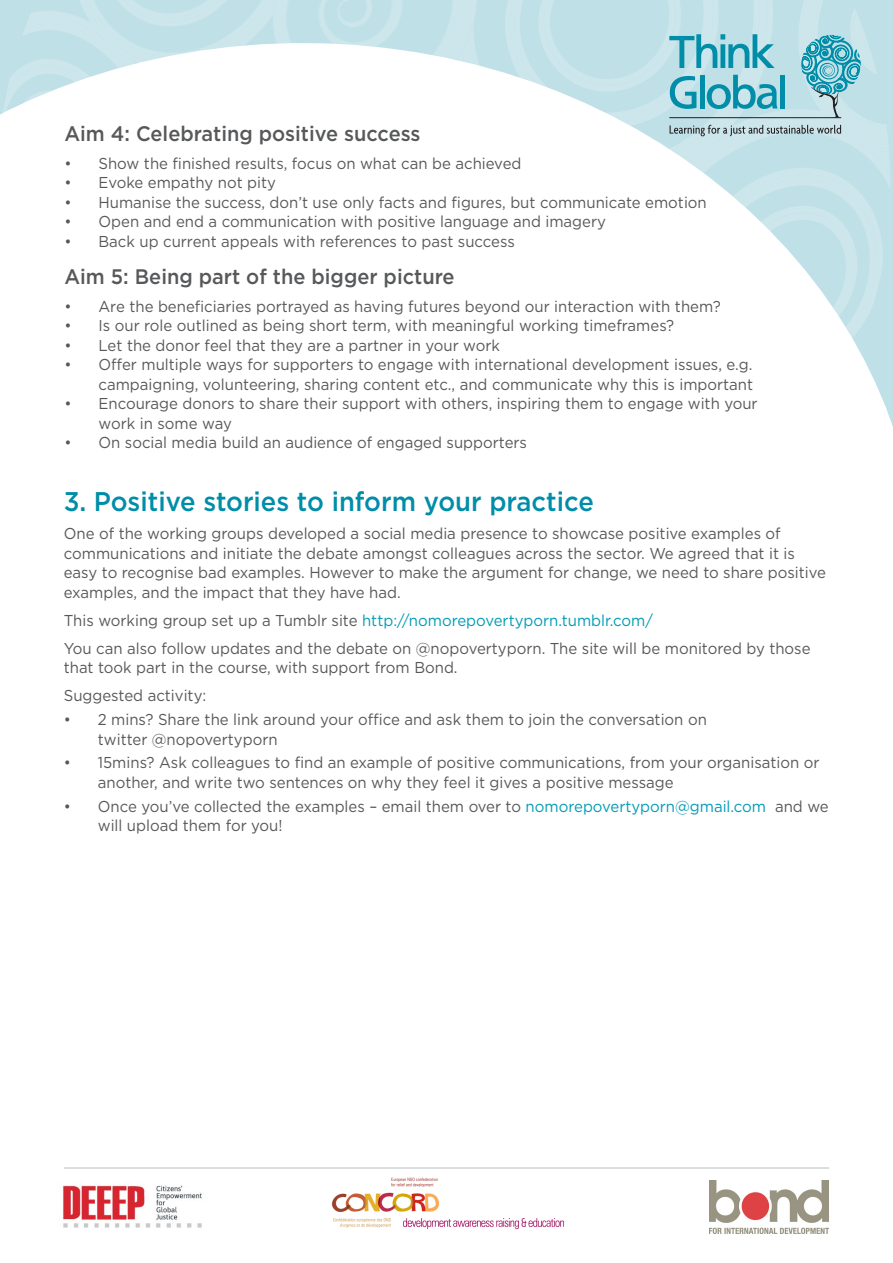
<style>
.page{position:relative;width:893px;height:1263px;background:#fff}
.page>*{position:absolute;margin:0;border:0;box-sizing:border-box;transform-origin:0 0}
.subs{font:500 27px "Gotham";color:#008da8;scale:.95 1}
.subs-2{font:500 21px "Gotham";color:#57585a;scale:.95 1}
.Paragraph_Style_1{font:15.75px/19.5px "Gotham";color:#57585a;scale:.95 1}
.Paragraph_Style_1-2{font:15.75px "Gotham";color:#009cb5;scale:.95 1}
.s1{color:#57585a}
.s2{color:#009cb5}
</style>
<div class="page">
<svg style="left:477px;top:0;width:192px;height:27px;background:#c1e0e8"></svg>
<svg style="left:73px;top:0;width:404px;height:27px;background:#c4e2e9"></svg>
<svg style="left:0;top:27px;width:893px;height:400px"></svg>
<svg style="left:669px;top:0;width:220px;height:152px;background:#a7d2dc"></svg>
<hr style="left:64px;top:1167px;width:765px;height:2px;background:#d1d2d4">
<img style="left:63px;top:1185px;width:139px;height:43px">
<img style="left:331px;top:1177px;width:234px;height:53px">
<img style="left:709px;top:1180px;width:119px;height:53px">
<p class="subs-2" style="left:64px;top:120px;width:376px">Aim 4: Celebrating positive success</p>
<p class="Paragraph_Style_1" style="left:64px;top:153px;width:482px">• Show the finished results, focus on what can be achieved</p>
<p class="Paragraph_Style_1" style="left:64px;top:173px;width:224px">• Evoke empathy not pity</p>
<p class="Paragraph_Style_1" style="left:64px;top:192px;width:678px">• Humanise the success, don’t use only facts and figures, but communicate emotion</p>
<p class="Paragraph_Style_1" style="left:64px;top:212px;width:571px">• Open and end a communication with positive language and imagery</p>
<p class="Paragraph_Style_1" style="left:64px;top:231px;width:476px">• Back up current appeals with references to past success</p>
<p class="subs-2" style="left:64px;top:262px;width:412px">Aim 5: Being part of the bigger picture</p>
<p class="Paragraph_Style_1" style="left:64px;top:296px;width:692px">• Are the beneficiaries portrayed as having futures beyond our interaction with them?</p>
<p class="Paragraph_Style_1" style="left:64px;top:315px;width:643px">• Is our role outlined as being short term, with meaningful working timeframes?</p>
<p class="Paragraph_Style_1" style="left:64px;top:335px;width:460px">• Let the donor feel that they are a partner in your work</p>
<p class="Paragraph_Style_1" style="left:64px;top:354px;width:726px;text-align:right">• Offer multiple ways for supporters to engage with international development issues, e.g. campaigning, volunteering, sharing content etc., and communicate why this is important</p>
<p class="Paragraph_Style_1" style="left:99px;top:393px;width:695px;text-indent:-34px">• Encourage donors to share their support with others, inspiring them to engage with your work in some way</p>
<p class="Paragraph_Style_1" style="left:64px;top:432px;width:488px">• On social media build an audience of engaged supporters</p>
<p class="subs" style="left:64px;top:484px;width:559px">3. Positive stories to inform your practice</p>
<p class="Paragraph_Style_1" style="left:64px;top:524px;width:804px">One of the working groups developed a social media presence to showcase positive examples of communications and initiate the debate amongst colleagues across the sector. We agreed that it is easy to recognise bad examples. However to make the argument for change, we need to share positive examples, and the impact that they have had.</p>
<p class="Paragraph_Style_1-2" style="left:64px;top:610px;width:622px"><span class="s1">This working group set up a Tumblr site</span> http://nomorepovertyporn.tumblr.com/</p>
<p class="Paragraph_Style_1" style="left:64px;top:638px;width:788px">You can also follow updates and the debate on @nopovertyporn. The site will be monitored by those that took part in the course, with support from Bond.</p>
<p class="Paragraph_Style_1" style="left:64px;top:686px;width:152px">Suggested activity:</p>
<p class="Paragraph_Style_1" style="left:98px;top:709px;width:643px;text-indent:-34px">• 2 mins? Share the link around your office and ask them to join the conversation on twitter @nopovertyporn</p>
<p class="Paragraph_Style_1" style="left:98px;top:753px;width:761px;text-indent:-34px">• 15mins? Ask colleagues to find an example of positive communications, from your organisation or another, and write two sentences on why they feel it gives a positive message</p>
<p class="Paragraph_Style_1" style="left:98px;top:796px;width:771px;text-indent:-34px">• Once you’ve collected the examples – email them over to <span class="s2">nomorepovertyporn@gmail.com</span> and we will upload them for you!</p>
</div>
